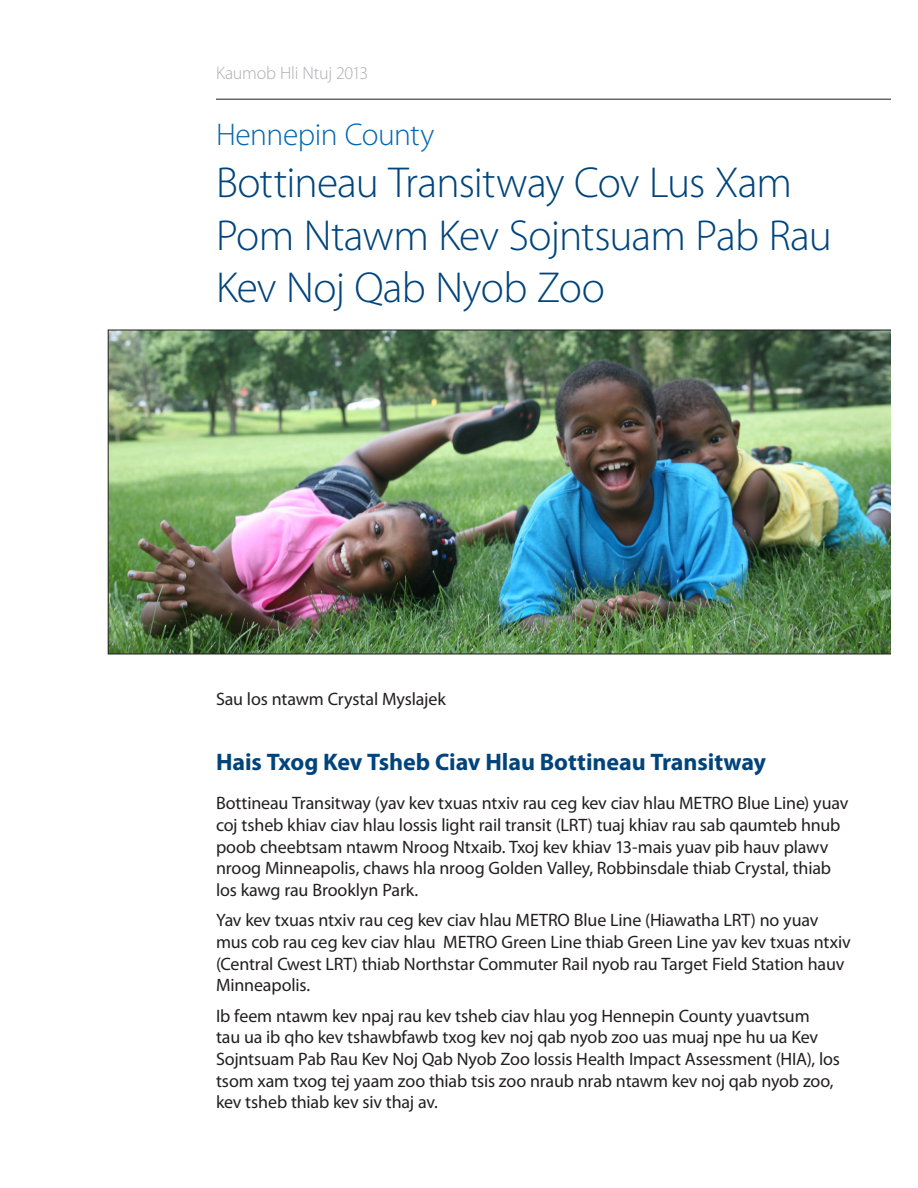
<style>
.page{position:relative;width:918px;height:1188px;background:#fff}
.page>*{position:absolute;margin:0;border:0;box-sizing:border-box;transform-origin:0 0}
.t1{font:300 43.5px/52.2px "Myriad Pro";letter-spacing:-.02em;color:#00447b}
.t2{font:300 31.5px "Myriad Pro";letter-spacing:-.015em;color:#0168b3}
.t3{font:700 24px "Myriad Pro";letter-spacing:-.005em;color:#00447b}
.t4{font:18px/21.6px "Myriad Pro";letter-spacing:-.01em;color:#231f20}
.t5{font:300 18px "Myriad Pro";letter-spacing:-.015em;color:#adaeb2}
</style>
<div class="page">
<img style="left:108px;top:330px;width:783px;height:324px">
<hr style="left:216px;top:99px;width:702px;height:1px;background:#231f20">
<div style="left:891px;top:0;width:27px;height:1188px;background:#fff"></div>
<p class="t5" style="left:216px;top:62px;width:154px">Kaumob Hli Ntuj 2013</p>
<p class="t2" style="left:216px;top:116px;width:220px">Hennepin County</p>
<p class="t1" style="left:216px;top:156px;width:618px">Bottineau Transitway Cov Lus Xam<br>Pom Ntawm Kev Sojntsuam Pab Rau<br>Kev Noj Qab Nyob Zoo</p>
<p class="t4" style="left:216px;top:688px;width:231px">Sau los ntawm Crystal Myslajek</p>
<p class="t3" style="left:216px;top:746px;width:552px">Hais Txog Kev Tsheb Ciav Hlau Bottineau Transitway</p>
<p class="t4" style="left:216px;top:792px;width:634px">Bottineau Transitway (yav kev txuas ntxiv rau ceg kev ciav hlau METRO Blue Line) yuav coj tsheb khiav ciav hlau lossis light rail transit (LRT) tuaj khiav rau sab qaumteb hnub poob cheebtsam ntawm Nroog Ntxaib. Txoj kev khiav 13-mais yuav pib hauv plawv nroog Minneapolis, chaws hla nroog Golden Valley, Robbinsdale thiab Crystal, thiab los kawg rau Brooklyn Park.</p>
<p class="t4" style="left:216px;top:909px;width:636px">Yav kev txuas ntxiv rau ceg kev ciav hlau METRO Blue Line (Hiawatha LRT) no yuav mus cob rau ceg kev ciav hlau METRO Green Line thiab Green Line yav kev txuas ntxiv (Central Cwest LRT) thiab Northstar Commuter Rail nyob rau Target Field Station hauv Minneapolis.</p>
<p class="t4" style="left:216px;top:1005px;width:625px">Ib feem ntawm kev npaj rau kev tsheb ciav hlau yog Hennepin County yuavtsum<br>tau ua ib qho kev tshawbfawb txog kev noj qab nyob zoo uas muaj npe hu ua Kev Sojntsuam Pab Rau Kev Noj Qab Nyob Zoo lossis Health Impact Assessment (HIA), los tsom xam txog tej yaam zoo thiab tsis zoo nraub nrab ntawm kev noj qab nyob zoo, kev tsheb thiab kev siv thaj av.</p>
</div>
